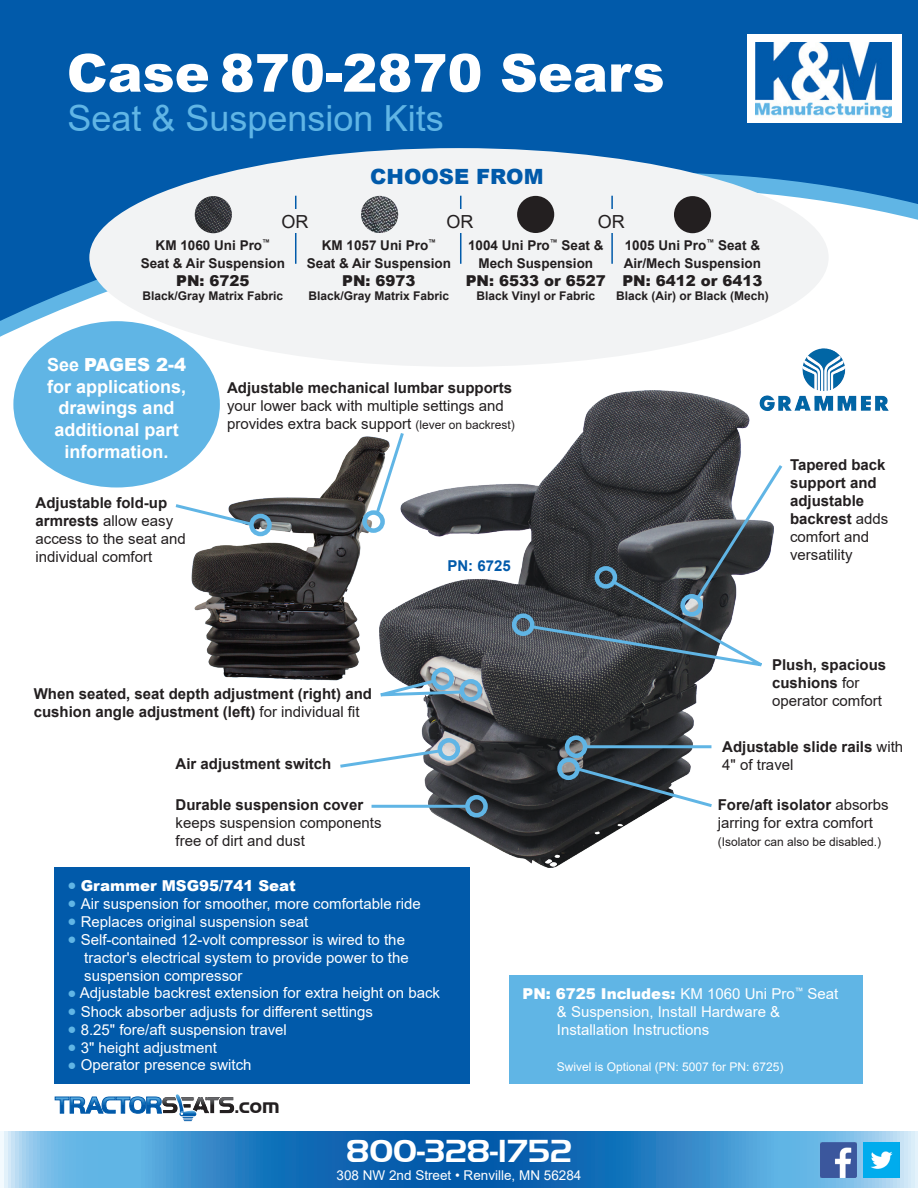
<style>
.page{position:relative;width:918px;height:1188px;background:#fff}
.page>*{position:absolute;margin:0;border:0;box-sizing:border-box;transform-origin:0 0}
.t1{font:900 52.5px "Arial";color:#fff}
.t2{font:36px "Arial";color:#60b5e5}
.t3{font:700 33px "Handel Got D";color:#fff}
.t4{font:700 22.05px "Handel Got D";color:#231f20}
.t5{font:900 21px "Arial";color:#015aaa}
.t6{font:700 18px/21.6px "Arial";color:#fff}
.t7{font:18px "Arial";color:#231f20}
.t8{font:15px "Arial";color:#fff}
.t9{font:15px/18px "Arial";color:#231f20}
.t10{font:700 15px/18px "Arial";color:#231f20}
.t11{font:900 15px "Arial";color:#fff}
.t12{font:900 15px "Arial";color:#231f20}
.t13{font:700 15px "Arial";color:#015aaa}
.t14{font:700 13.5px/18px "Arial";color:#231f20;text-align:center}
.t15{font:13.5px "Arial";color:#fff}
.t16{font:700 12px "Arial";color:#231f20}
.t17{font:12px "Arial";color:#fff}
.t18{font:12px "Arial";color:#231f20}
.s1{font-weight:900}
.s2{font-weight:700}
.s3{font-size:12px}
.s4{font-weight:400}
.s5{font-weight:400;color:#60b5e5}
.s6{color:#60b5e5}
</style>
<div class="page">
<svg style="left:0;top:0;width:918px;height:322px;background:#1869b2"></svg>
<svg style="left:0;top:1131px;width:918px;height:57px;background:#3a8bc9"></svg>
<svg style="left:55px;top:1094px;width:179px;height:27px"></svg>
<img style="left:821px;top:1142px;width:35px;height:36px">
<img style="left:864px;top:1142px;width:35px;height:36px">
<div style="left:747px;top:34px;width:155px;height:89px;background:#fff"></div>
<img style="left:755px;top:43px;width:136px;height:74px">
<div style="left:510px;top:976px;width:353px;height:108px;background:#60b5e5"></div>
<img style="left:192px;top:436px;width:187px;height:244px">
<div style="left:54px;top:867px;width:416px;height:217px;background:#015aaa"></div>
<img style="left:379px;top:391px;width:395px;height:476px">
<hr style="left:586px;top:745px;width:125px;height:3px;background:#60b5e5">
<div style="left:438px;top:738px;width:22px;height:23px;border:4px solid #60b5e5;border-radius:50%"></div>
<svg style="left:340px;top:747px;width:104px;height:23px"></svg>
<div style="left:512px;top:613px;width:22px;height:23px;border:4px solid #60b5e5;border-radius:50%"></div>
<div style="left:465px;top:795px;width:23px;height:23px;border:4px solid #60b5e5;border-radius:50%"></div>
<div style="left:431px;top:667px;width:23px;height:23px;border:4px solid #60b5e5;border-radius:50%"></div>
<div style="left:460px;top:679px;width:22px;height:23px;border:4px solid #60b5e5;border-radius:50%"></div>
<div style="left:565px;top:735px;width:22px;height:23px;border:4px solid #60b5e5;border-radius:50%"></div>
<div style="left:557px;top:757px;width:23px;height:23px;border:4px solid #60b5e5;border-radius:50%"></div>
<div style="left:249px;top:514px;width:23px;height:22px;border:4px solid #60b5e5;border-radius:50%"></div>
<div style="left:362px;top:510px;width:23px;height:23px;border:4px solid #60b5e5;border-radius:50%"></div>
<svg style="left:373px;top:430px;width:33px;height:89px"></svg>
<svg style="left:175px;top:502px;width:79px;height:26px"></svg>
<svg style="left:530px;top:462px;width:253px;height:209px"></svg>
<svg style="left:575px;top:766px;width:140px;height:43px"></svg>
<svg style="left:354px;top:677px;width:110px;height:22px"></svg>
<hr style="left:372px;top:805px;width:95px;height:3px;background:#60b5e5">
<img style="left:802px;top:349px;width:39px;height:42px">
<div style="left:89px;top:148px;width:740px;height:219px;background:#f2f3f4;border-radius:50%"></div>
<div style="left:517px;top:196px;width:37px;height:37px;background:#231f20;border-radius:50%"></div>
<hr style="left:611px;top:196px;width:2px;height:68px;background:#015aaa">
<div style="left:594px;top:209px;width:35px;height:24px;background:#f2f3f4"></div>
<hr style="left:460px;top:196px;width:1px;height:68px;background:#015aaa">
<div style="left:443px;top:209px;width:34px;height:24px;background:#f2f3f4"></div>
<hr style="left:295px;top:196px;width:1px;height:68px;background:#015aaa">
<div style="left:278px;top:209px;width:34px;height:24px;background:#f2f3f4"></div>
<img style="left:361px;top:196px;width:37px;height:37px;border-radius:19px">
<img style="left:195px;top:196px;width:37px;height:37px;border-radius:19px">
<div style="left:674px;top:196px;width:37px;height:37px;background:#231f20;border-radius:50%"></div>
<div style="left:13px;top:321px;width:207px;height:167px;background:#60b5e5;border-radius:50%"></div>
<p class="t1" style="left:67px;top:35px;width:599px">Case 870-2870 Sears</p>
<p class="t2" style="left:68px;top:94px;width:378px">Seat &amp; Suspension Kits</p>
<p class="t5" style="left:370px;top:161px;width:175px">CHOOSE FROM</p>
<p class="t7" style="left:281px;top:209px;width:28px">OR</p>
<p class="t7" style="left:446px;top:209px;width:28px">OR</p>
<p class="t7" style="left:598px;top:209px;width:28px">OR</p>
<p class="t14" style="left:307px;top:236px;width:146px">KM 1057 Uni Pro<sup>™<br></sup>Seat &amp; Air Suspension</p>
<p class="t12" style="left:342px;top:269px;width:75px">PN: 6973</p>
<p class="t16" style="left:309px;top:287px;width:142px">Black/Gray Matrix Fabric</p>
<p class="t14" style="left:468px;top:236px;width:137px">1004 Uni Pro<sup>™</sup> Seat &amp;<br>Mech Suspension</p>
<p class="t12" style="left:466px;top:269px;width:142px">PN: 6533 or 6527</p>
<p class="t16" style="left:477px;top:287px;width:120px">Black Vinyl or Fabric</p>
<p class="t14" style="left:141px;top:236px;width:146px">KM 1060 Uni Pro<sup>™<br></sup>Seat &amp; Air Suspension</p>
<p class="t12" style="left:176px;top:270px;width:75px">PN: 6725</p>
<p class="t16" style="left:142px;top:287px;width:142px">Black/Gray Matrix Fabric</p>
<p class="t14" style="left:624px;top:236px;width:139px;text-align:left">1005 Uni Pro<sup>™</sup> Seat &amp;<br>Air/Mech Suspension</p>
<p class="t12" style="left:622px;top:270px;width:142px">PN: 6412 or 6413</p>
<p class="t16" style="left:616px;top:287px;width:154px">Black (Air) or Black (Mech)</p>
<p class="t6" style="left:47px;top:354px;width:141px">See <span class="s1">PAGES 2-4 </span>for applications,</p>
<p class="t6" style="left:59px;top:398px;width:118px">drawings and</p>
<p class="t6" style="left:55px;top:419px;width:126px">additional part</p>
<p class="t6" style="left:65px;top:441px;width:106px">information.</p>
<p class="t9" style="left:36px;top:494px;width:152px"><span class="s2">Adjustable fold-up armrests</span> allow easy access to the seat and individual comfort</p>
<p class="t9" style="left:227px;top:378px;width:289px"><span class="s2">Adjustable mechanical lumbar supports </span>your lower back with multiple settings and provides extra back support <span class="s3">(lever on backrest)</span></p>
<p class="t13" style="left:447px;top:555px;width:65px">PN: 6725</p>
<p class="t10" style="left:790px;top:456px;width:100px">Tapered back support and adjustable backrest <span class="s4">adds comfort and versatility</span></p>
<p class="t10" style="left:34px;top:685px;width:340px">When seated, seat depth adjustment (right) and cushion angle adjustment (left) <span class="s4">for individual fit</span></p>
<p class="t10" style="left:176px;top:755px;width:157px">Air adjustment switch</p>
<p class="t10" style="left:176px;top:796px;width:189px">Durable suspension cover</p>
<p class="t9" style="left:176px;top:814px;width:207px">keeps suspension components</p>
<p class="t9" style="left:176px;top:832px;width:131px">free of dirt and dust</p>
<p class="t11" style="left:68px;top:875px;width:230px"><span class="s5">●</span> Grammer MSG95/741 Seat</p>
<p class="t8" style="left:68px;top:893px;width:355px"><span class="s6">●</span> Air suspension for smoother, more comfortable ride</p>
<p class="t8" style="left:68px;top:911px;width:242px"><span class="s6">●</span> Replaces original suspension seat</p>
<p class="t8" style="left:68px;top:929px;width:339px"><span class="s6">●</span> Self-contained 12-volt compressor is wired to the</p>
<p class="t8" style="left:84px;top:947px;width:326px">tractor's electrical system to provide power to the</p>
<p class="t8" style="left:84px;top:965px;width:160px">suspension compressor</p>
<p class="t8" style="left:68px;top:983px;width:374px"><span class="s6">●</span> Adjustable backrest extension for extra height on back</p>
<p class="t8" style="left:68px;top:1001px;width:307px"><span class="s6">●</span> Shock absorber adjusts for different settings</p>
<p class="t8" style="left:68px;top:1019px;width:221px"><span class="s6">●</span> 8.25" fore/aft suspension travel</p>
<p class="t8" style="left:68px;top:1037px;width:151px"><span class="s6">●</span> 3" height adjustment</p>
<p class="t8" style="left:68px;top:1055px;width:186px"><span class="s6">●</span> Operator presence switch</p>
<p class="t4" style="left:234px;top:1093px;width:47px">.com</p>
<p class="t10" style="left:772px;top:656px;width:116px">Plush, spacious cushions <span class="s4">for operator comfort</span></p>
<p class="t10" style="left:722px;top:738px;width:182px">Adjustable slide rails <span class="s4">with<br>4" of travel</span></p>
<p class="t9" style="left:718px;top:796px;width:172px"><span class="s2">Fore/aft isolator</span> absorbs jarring for extra comfort</p>
<p class="t18" style="left:718px;top:834px;width:165px">(Isolator can also be disabled.)</p>
<p class="t11" style="left:523px;top:983px;width:317px">PN: 6725 Includes: <span class="s4">KM 1060 Uni Pro</span><sup>™</sup> <span class="s4">Seat</span></p>
<p class="t8" style="left:557px;top:1002px;width:225px">&amp; Suspension, Install Hardware &amp;</p>
<p class="t8" style="left:557px;top:1020px;width:154px">Installation Instructions</p>
<p class="t17" style="left:557px;top:1059px;width:228px">Swivel is Optional (PN: 5007 for PN: 6725)</p>
<p class="t3" style="left:346px;top:1129px;width:227px">800-328-1752</p>
<p class="t15" style="left:337px;top:1166px;width:246px">308 NW 2nd Street • Renville, MN 56284</p>
</div>
